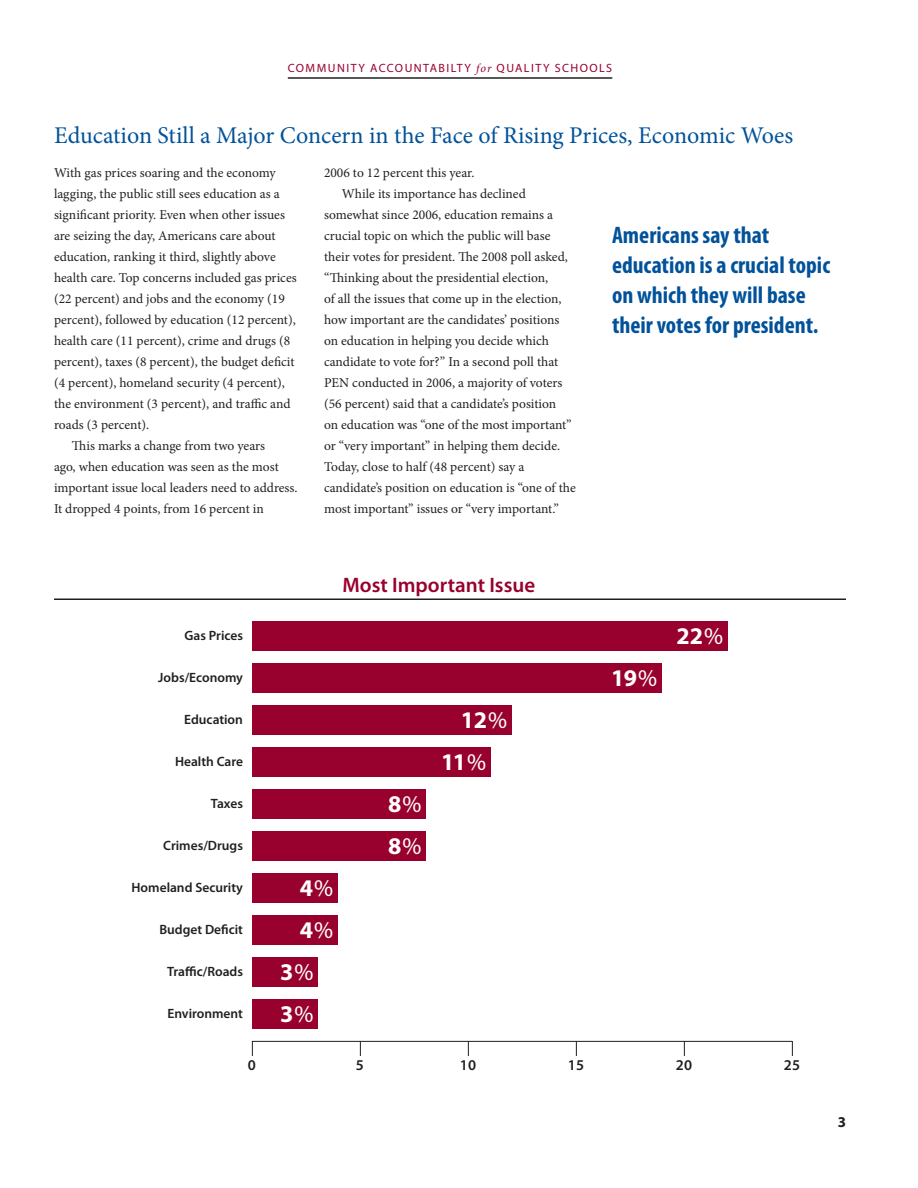
<style>
.page{position:relative;width:918px;height:1188px;background:#fff}
.page>*{position:absolute;margin:0;border:0;box-sizing:border-box;transform-origin:0 0}
.t1{font:700 condensed 24px/30px "Myriad Pro";color:#01529a}
.t2{font:24px "Minion Pro";color:#01529a}
.t3{font:700 24px/42px "Myriad Pro";letter-spacing:-.025em;color:#fff}
.t4{font:600 21px "Myriad Pro";color:#98012d}
.t5{font:600 15px "Myriad Pro";color:#231f20}
.t6{font:700 15px "Myriad Pro";color:#231f20}
.t7{font:13.5px "Minion Pro";color:#231f20}
.t8{font:600 13.5px "Myriad Pro";color:#231f20}
.t9{font:12px "Myriad Pro";letter-spacing:.12em;color:#98012d}
.s1{font-family:"Minion Pro";font-style:italic}
.s2{font-weight:400}
</style>
<div class="page">
<div style="left:252px;top:621px;width:476px;height:30px;background:#98012d"></div>
<div style="left:252px;top:957px;width:66px;height:30px;background:#98012d"></div>
<div style="left:252px;top:663px;width:410px;height:30px;background:#98012d"></div>
<div style="left:252px;top:705px;width:260px;height:30px;background:#98012d"></div>
<div style="left:252px;top:747px;width:238px;height:30px;background:#98012d"></div>
<div style="left:252px;top:789px;width:174px;height:30px;background:#98012d"></div>
<div style="left:252px;top:831px;width:174px;height:30px;background:#98012d"></div>
<div style="left:252px;top:873px;width:86px;height:30px;background:#98012d"></div>
<div style="left:252px;top:915px;width:86px;height:30px;background:#98012d"></div>
<div style="left:252px;top:999px;width:66px;height:30px;background:#98012d"></div>
<hr style="left:252px;top:1041px;width:540px;height:1px;background:#231f20">
<svg style="left:252px;top:1042px;width:1px;height:14px"></svg>
<svg style="left:360px;top:1042px;width:1px;height:14px"></svg>
<svg style="left:468px;top:1042px;width:1px;height:14px"></svg>
<svg style="left:576px;top:1042px;width:1px;height:14px"></svg>
<svg style="left:684px;top:1042px;width:1px;height:14px"></svg>
<svg style="left:792px;top:1041px;width:1px;height:15px"></svg>
<hr style="left:54px;top:598px;width:792px;height:2px;background:#231f20">
<hr style="left:288px;top:77px;width:324px;height:2px;background:#231f20">
<p class="t9" style="left:288px;top:61px;width:326px">COMMUNITY ACCOUNTABILTY <span class="s1">for</span> QUALITY SCHOOLS</p>
<h1 class="t2" style="left:54px;top:120px;width:741px">Education Still a Major Concern in the Face of Rising Prices, Economic Woes</h1>
<p class="t7" style="left:324px;top:164px;width:152px">2006 to 12 percent this year.</p>
<p class="t7" style="left:342px;top:185px;width:185px">While its importance has declined</p>
<p class="t7" style="left:324px;top:206px;width:231px">somewhat since 2006, education remains a</p>
<p class="t7" style="left:324px;top:227px;width:228px">crucial topic on which the public will base</p>
<p class="t7" style="left:324px;top:248px;width:245px">their votes for president. The 2008 poll asked,</p>
<p class="t7" style="left:324px;top:269px;width:226px">“Thinking about the presidential election,</p>
<p class="t7" style="left:324px;top:290px;width:239px">of all the issues that come up in the election,</p>
<p class="t7" style="left:324px;top:311px;width:237px">how important are the candidates’ positions</p>
<p class="t7" style="left:324px;top:332px;width:227px">on education in helping you decide which</p>
<p class="t7" style="left:324px;top:353px;width:236px">candidate to vote for?” In a second poll that</p>
<p class="t7" style="left:324px;top:374px;width:240px">PEN conducted in 2006, a majority of voters</p>
<p class="t7" style="left:324px;top:395px;width:234px">(56 percent) said that a candidate’s position</p>
<p class="t7" style="left:324px;top:416px;width:249px">on education was “one of the most important”</p>
<p class="t7" style="left:324px;top:437px;width:238px">or “very important” in helping them decide.</p>
<p class="t7" style="left:324px;top:458px;width:202px">Today, close to half (48 percent) say a</p>
<p class="t7" style="left:324px;top:479px;width:253px">candidate’s position on education is “one of the</p>
<p class="t7" style="left:324px;top:500px;width:237px">most important” issues or “very important.”</p>
<p class="t7" style="left:54px;top:164px;width:223px">With gas prices soaring and the economy</p>
<p class="t7" style="left:54px;top:185px;width:227px">lagging, the public still sees education as a</p>
<p class="t7" style="left:54px;top:206px;width:232px">significant priority. Even when other issues</p>
<p class="t7" style="left:54px;top:227px;width:223px">are seizing the day, Americans care about</p>
<p class="t7" style="left:54px;top:248px;width:223px">education, ranking it third, slightly above</p>
<p class="t7" style="left:54px;top:269px;width:244px">health care. Top concerns included gas prices</p>
<p class="t7" style="left:54px;top:290px;width:232px">(22 percent) and jobs and the economy (19</p>
<p class="t7" style="left:54px;top:311px;width:243px">percent), followed by education (12 percent),</p>
<p class="t7" style="left:54px;top:332px;width:238px">health care (11 percent), crime and drugs (8</p>
<p class="t7" style="left:54px;top:353px;width:242px">percent), taxes (8 percent), the budget deficit</p>
<p class="t7" style="left:54px;top:374px;width:233px">(4 percent), homeland security (4 percent),</p>
<p class="t7" style="left:54px;top:395px;width:238px">the environment (3 percent), and traffic and</p>
<p class="t7" style="left:54px;top:416px;width:97px">roads (3 percent).</p>
<p class="t7" style="left:72px;top:437px;width:195px">This marks a change from two years</p>
<p class="t7" style="left:54px;top:458px;width:226px">ago, when education was seen as the most</p>
<p class="t7" style="left:54px;top:479px;width:245px">important issue local leaders need to address.</p>
<p class="t7" style="left:54px;top:500px;width:211px">It dropped 4 points, from 16 percent in</p>
<h1 class="t1" style="left:612px;top:220px;width:220px">Americans say that education is a crucial topic on which they will base their votes for president.</h1>
<p class="t8" style="left:184px;top:627px;width:60px">Gas Prices</p>
<p class="t8" style="left:158px;top:669px;width:86px">Jobs/Economy</p>
<p class="t8" style="left:184px;top:711px;width:60px">Education</p>
<p class="t8" style="left:175px;top:753px;width:69px">Health Care</p>
<p class="t8" style="left:211px;top:795px;width:34px">Taxes</p>
<p class="t8" style="left:163px;top:837px;width:81px">Crimes/Drugs</p>
<p class="t8" style="left:132px;top:879px;width:113px">Homeland Security</p>
<p class="t8" style="left:159px;top:921px;width:85px">Budget Deficit</p>
<p class="t8" style="left:167px;top:963px;width:77px">Traffic/Roads</p>
<p class="t8" style="left:167px;top:1005px;width:77px">Environment</p>
<h2 class="t4" style="left:342px;top:571px;width:194px">Most Important Issue</h2>
<h1 class="t3" style="left:300px;top:866px;width:35px">4<span class="s2">%</span></h1>
<h1 class="t3" style="left:300px;top:908px;width:35px">4<span class="s2">%</span></h1>
<h1 class="t3" style="left:280px;top:950px;width:35px">3<span class="s2">%</span></h1>
<h1 class="t3" style="left:280px;top:992px;width:35px">3<span class="s2">%</span></h1>
<h1 class="t3" style="left:388px;top:782px;width:35px">8<span class="s2">%<br></span>8<span class="s2">%</span></h1>
<h1 class="t3" style="left:441px;top:698px;width:67px;text-indent:20px">12<span class="s2">%<br></span>11<span class="s2">%</span></h1>
<h1 class="t3" style="left:611px;top:656px;width:47px">19<span class="s2">%</span></h1>
<h1 class="t3" style="left:676px;top:614px;width:48px">22<span class="s2">%</span></h1>
<p class="t5" style="left:248px;top:1056px;width:10px">0</p>
<p class="t5" style="left:356px;top:1056px;width:10px">5</p>
<p class="t5" style="left:460px;top:1056px;width:18px">10</p>
<p class="t5" style="left:568px;top:1056px;width:18px">15</p>
<p class="t5" style="left:676px;top:1056px;width:18px">20</p>
<p class="t5" style="left:784px;top:1056px;width:18px">25</p>
<p class="t6" style="left:838px;top:1112px;width:10px">3</p>
</div>
